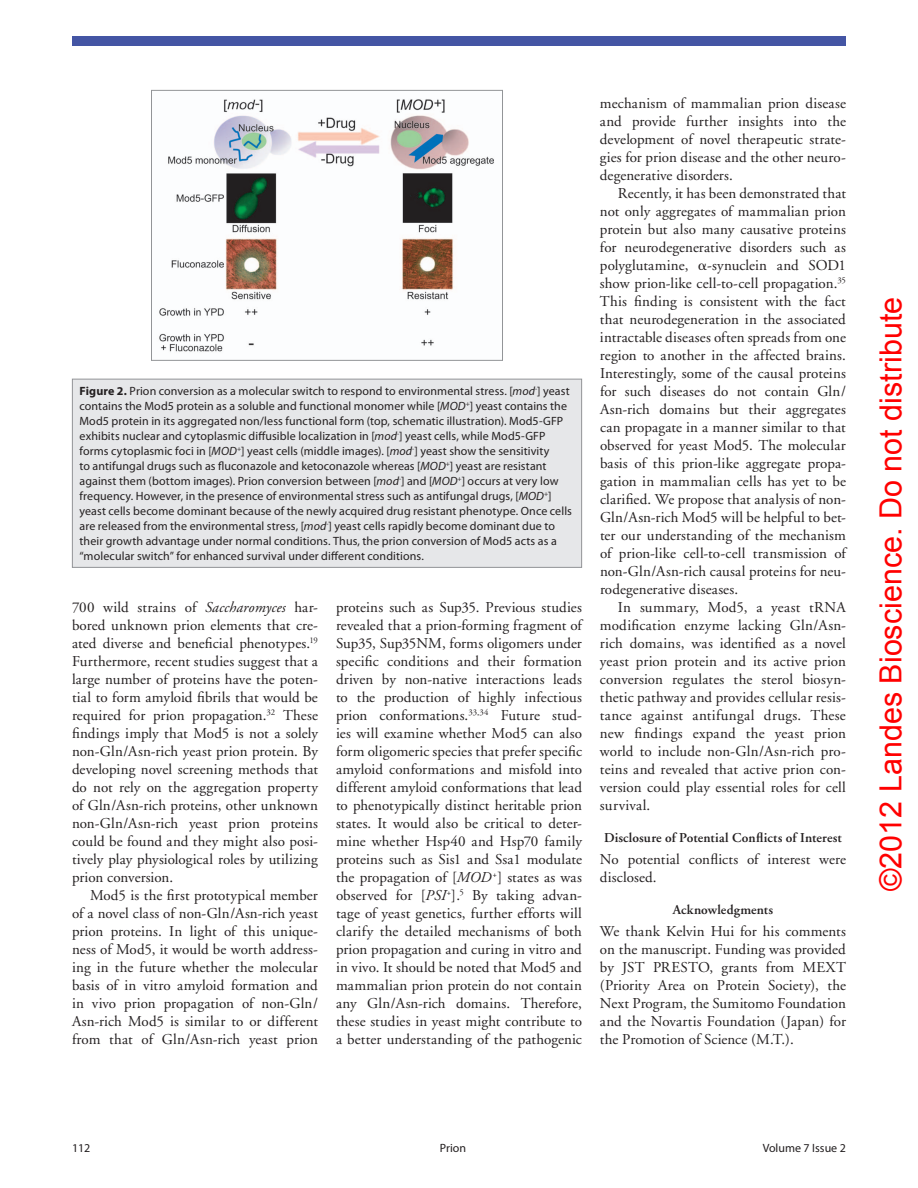
<style>
.page{position:relative;width:918px;height:1188px;background:#fff}
.page>*{position:absolute;margin:0;border:0;box-sizing:border-box;transform-origin:0 0}
.t1{font:30.45px "Arial";color:#f00}
.t2{font:15px/18px "Adobe Garamond";letter-spacing:.005em;color:#231f20;text-align:justify}
.t3{font:600 13.5px "Adobe Garamond";letter-spacing:.01em;color:#231f20}
.t4{font:12px/15px "Myriad Pro";letter-spacing:.01em;color:#231f20}
.s1{font-weight:700}
.s2{font-style:italic}
.s3{font-family:"Universal Std Greekw Math Pi"}
</style>
<div class="page">
<div style="left:72px;top:36px;width:774px;height:10px;background:#4455a4"></div>
<div style="left:72px;top:379px;width:510px;height:188px;background:#e6e7e9"></div>
<div style="left:72px;top:379px;width:510px;height:189px;border:1px solid #939598"></div>
<img style="left:159px;top:99px;width:335px;height:253px">
<div style="left:151px;top:90px;width:352px;height:271px;border:1px solid #939598"></div>
<p class="t4" style="left:80px;top:384px;width:494px"><span class="s1">Figure 2.</span> Prion conversion as a molecular switch to respond to environmental stress. [<span class="s2">mod</span><sup>-</sup>] yeast contains the Mod5 protein as a soluble and functional monomer while [<span class="s2">MOD</span><sup>+</sup>] yeast contains the Mod5 protein in its aggregated non/less functional form (top, schematic illustration). Mod5-GFP exhibits nuclear and cytoplasmic diffusible localization in [<span class="s2">mod</span><sup>-</sup>] yeast cells, while Mod5-GFP forms cytoplasmic foci in [<span class="s2">MOD</span><sup>+</sup>] yeast cells (middle images). [<span class="s2">mod</span><sup>-</sup>] yeast show the sensitivity<br>to antifungal drugs such as fluconazole and ketoconazole whereas [<span class="s2">MOD</span><sup>+</sup>] yeast are resistant against them (bottom images). Prion conversion between [<span class="s2">mod</span><sup>-</sup>] and [<span class="s2">MOD</span><sup>+</sup>] occurs at very low frequency. However, in the presence of environmental stress such as antifungal drugs, [<span class="s2">MOD</span><sup>+</sup>] yeast cells become dominant because of the newly acquired drug resistant phenotype. Once cells are released from the environmental stress, [<span class="s2">mod</span><sup>-</sup>] yeast cells rapidly become dominant due to their growth advantage under normal conditions. Thus, the prion conversion of Mod5 acts as a “molecular switch” for enhanced survival under different conditions.</p>
<p class="t2" style="left:72px;top:599px;width:248px">700 wild strains of <span class="s2">Saccharomyces</span> har&shy;bored unknown prion elements that cre&shy;ated diverse and beneficial phenotypes.<sup>19<br></sup>Furthermore, recent studies suggest that a large number of proteins have the poten&shy;tial to form amyloid fibrils that would be required for prion propagation.<sup>32</sup> These findings imply that Mod5 is not a solely non-Gln/Asn-rich yeast prion protein. By developing novel screening methods that do not rely on the aggregation property of Gln/Asn-rich proteins, other unknown non-Gln/Asn-rich yeast prion proteins could be found and they might also posi&shy;tively play physiological roles by utilizing prion conversion.</p>
<p class="t2" style="left:72px;top:887px;width:247px;text-indent:18px">Mod5 is the first prototypical member of a novel class of non-Gln/Asn-rich yeast prion proteins. In light of this unique&shy;ness of Mod5, it would be worth address&shy;ing in the future whether the molecular basis of in vitro amyloid formation and in vivo prion propagation of non-Gln/ Asn-rich Mod5 is similar to or different from that of Gln/Asn-rich yeast prion</p>
<p class="t2" style="left:336px;top:599px;width:248px">proteins such as Sup35. Previous studies revealed that a prion-forming fragment of Sup35, Sup35NM, forms oligomers under specific conditions and their formation driven by non-native interactions leads to the production of highly infectious prion conformations.<sup>33,34</sup> Future stud&shy;ies will examine whether Mod5 can also form oligomeric species that prefer specific amyloid conformations and misfold into different amyloid conformations that lead to phenotypically distinct heritable prion states. It would also be critical to deter&shy;mine whether Hsp40 and Hsp70 family proteins such as Sis1 and Ssa1 modulate the propagation of [<span class="s2">MOD</span><sup>+</sup>] states as was observed for [<span class="s2">PSI</span><sup>+</sup>].<sup>5</sup> By taking advan&shy;tage of yeast genetics, further efforts will clarify the detailed mechanisms of both prion propagation and curing in vitro and in vivo. It should be noted that Mod5 and mammalian prion protein do not contain any Gln/Asn-rich domains. Therefore, these studies in yeast might contribute to a better understanding of the pathogenic</p>
<p class="t2" style="left:600px;top:95px;width:247px">mechanism of mammalian prion disease and provide further insights into the development of novel therapeutic strate&shy;gies for prion disease and the other neuro&shy;degenerative disorders.</p>
<p class="t2" style="left:600px;top:185px;width:248px;text-indent:18px">Recently, it has been demonstrated that not only aggregates of mammalian prion protein but also many causative proteins for neurodegenerative disorders such as polyglutamine, <span class="s3">α</span>-synuclein and SOD1 show prion-like cell-to-cell propagation.<sup>35<br></sup>This finding is consistent with the fact that neurodegeneration in the associated intractable diseases often spreads from one region to another in the affected brains.<br>Interestingly, some of the causal proteins for such diseases do not contain Gln/ Asn-rich domains but their aggregates can propagate in a manner similar to that observed for yeast Mod5. The molecular basis of this prion-like aggregate propa&shy;gation in mammalian cells has yet to be clarified. We propose that analysis of non-Gln/Asn-rich Mod5 will be helpful to bet&shy;ter our understanding of the mechanism of prion-like cell-to-cell transmission of non-Gln/Asn-rich causal proteins for neu&shy;rodegenerative diseases.</p>
<p class="t2" style="left:600px;top:599px;width:248px;text-indent:18px">In summary, Mod5, a yeast tRNA modification enzyme lacking Gln/Asn&shy;rich domains, was identified as a novel yeast prion protein and its active prion conversion regulates the sterol biosyn&shy;thetic pathway and provides cellular resis&shy;tance against antifungal drugs. These new findings expand the yeast prion world to include non-Gln/Asn-rich pro&shy;teins and revealed that active prion con&shy;version could play essential roles for cell survival.</p>
<p class="t3" style="left:604px;top:830px;width:239px">Disclosure of Potential Conflicts of Interest</p>
<p class="t2" style="left:600px;top:851px;width:247px">No potential conflicts of interest were disclosed.</p>
<p class="t3" style="left:673px;top:902px;width:102px">Acknowledgments</p>
<p class="t2" style="left:600px;top:923px;width:248px">We thank Kelvin Hui for his comments on the manuscript. Funding was provided by JST PRESTO, grants from MEXT (Priority Area on Protein Society), the Next Program, the Sumitomo Foundation and the Novartis Foundation (Japan) for the Promotion of Science (M.T.).</p>
<h1 class="t1" style="left:871px;top:891px;width:595px;rotate:-90deg">©2012 Landes Bioscience. Do not distribute</h1>
<p class="t4" style="left:72px;top:1141px;width:20px">112</p>
<p class="t4" style="left:440px;top:1141px;width:28px">Prion</p>
<p class="t4" style="left:763px;top:1141px;width:85px">Volume 7 Issue 2</p>
</div>
